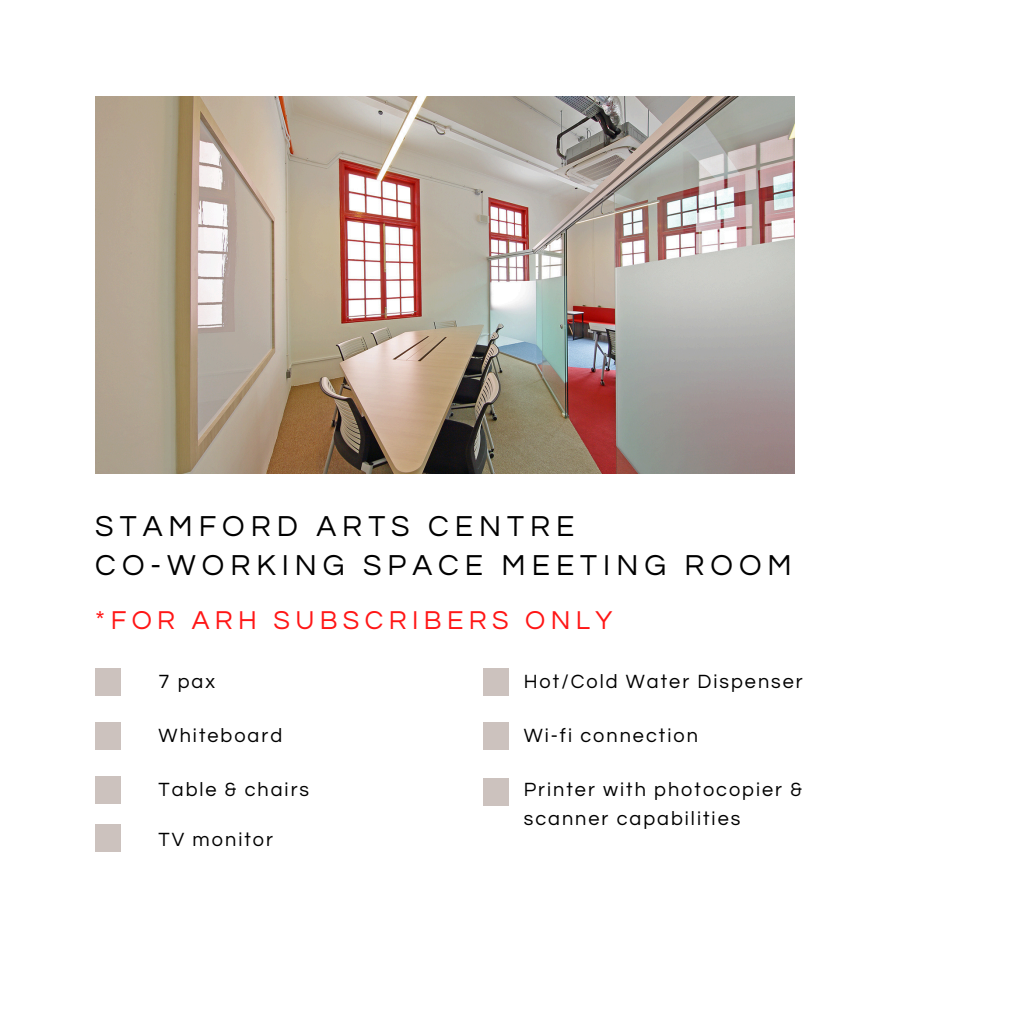
<style>
.page{position:relative;width:1013px;height:1013px;background:#fff}
.page>*{position:absolute;margin:0;border:0;box-sizing:border-box;transform-origin:0 0}
.t1{font:30px/38.5px "Questrial";letter-spacing:.2em;color:#000}
.t2{font:26.88px "Questrial";letter-spacing:.2em;color:#ff1616}
.t3{font:19.88px/28.8px "Questrial";letter-spacing:.1em;color:#000}
</style>
<div class="page">
<div style="left:95px;top:668px;width:26px;height:28px;background:#ccc2be"></div>
<div style="left:95px;top:722px;width:26px;height:28px;background:#ccc2be"></div>
<div style="left:95px;top:776px;width:26px;height:28px;background:#ccc2be"></div>
<div style="left:483px;top:668px;width:25px;height:28px;background:#ccc2be"></div>
<div style="left:483px;top:778px;width:25px;height:28px;background:#ccc2be"></div>
<div style="left:483px;top:722px;width:25px;height:28px;background:#ccc2be"></div>
<img style="left:95px;top:97px;width:699px;height:377px">
<div style="left:95px;top:824px;width:26px;height:28px;background:#ccc2be"></div>
<p class="t1" style="left:95px;top:508px;width:698px">STAMFORD ARTS CENTRE<br>CO-WORKING SPACE MEETING ROOM</p>
<p class="t2" style="left:95px;top:607px;width:518px">*FOR ARH SUBSCRIBERS ONLY</p>
<h1 class="t3" style="left:159px;top:667px;width:58px">7 pax</h1>
<h2 class="t3" style="left:159px;top:721px;width:125px">Whiteboard</h2>
<p class="t3" style="left:159px;top:775px;width:152px">Table &amp; chairs</p>
<p class="t3" style="left:159px;top:826px;width:116px">TV monitor</p>
<p class="t3" style="left:524px;top:667px;width:280px">Hot/Cold Water Dispenser</p>
<p class="t3" style="left:524px;top:721px;width:176px">Wi-fi connection</p>
<p class="t3" style="left:524px;top:775px;width:280px">Printer with photocopier &amp; scanner capabilities</p>
</div>
